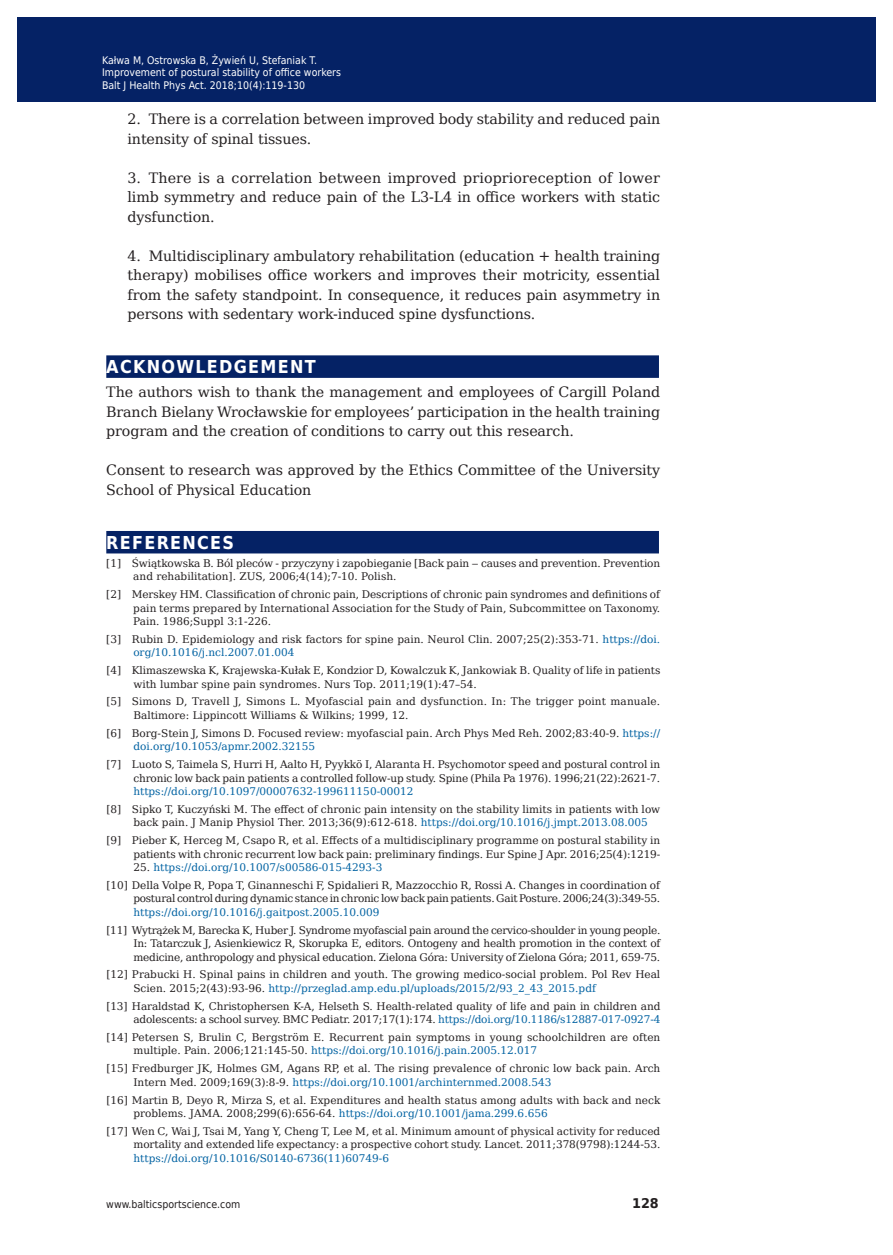
<style>
.page{position:relative;width:893px;height:1255px;background:#fff}
.page>*{position:absolute;margin:0;border:0;box-sizing:border-box;transform-origin:0 0}
.t1{font:700 17.85px "DejaVu Sans Condensed";letter-spacing:.07em;color:#fff}
.t2{font:14.25px/19.5px "DejaVu Serif";letter-spacing:-.01em;color:#231f20;text-align:justify}
.t3{font:700 13.35px "DejaVu Sans";color:#231f20;scale:.96 1}
.t4{font:10.5px/13.5px "DejaVu Serif";color:#231f20}
.t5{font:10.5px/12.6px "DejaVu Sans Condensed";color:#fff}
.t6{font:10.5px "DejaVu Serif";color:#0162a2}
.t7{font:10.5px "DejaVu Serif";letter-spacing:-.03em;color:#231f20}
.t8{font:10.5px "DejaVu Sans";color:#fff}
.t9{font:10.5px "DejaVu Sans Condensed";color:#231f20}
.s1{color:#0162a2}
</style>
<div class="page">
<div style="left:106px;top:355px;width:553px;height:23px;background:#052265"></div>
<div style="left:106px;top:531px;width:553px;height:22px;background:#052265"></div>
<div style="left:17px;top:17px;width:855px;height:85px;background:#052265"></div>
<p class="t5" style="left:102px;top:54px;width:241px">Kałwa M, Ostrowska B, Żywień U, Stefaniak T.<br>Improvement of postural stability of office workers<br>Balt J Health Phys Act. 2018;10(4):119-130</p>
<p class="t5" style="left:108px;top:55px;width:341px">Szczesna-Kaczmarek A<br>Blood K+ concentration balance after prolonged submaximal exercise...</p>
<p class="t8" style="left:108px;top:78px;width:224px">Balt J Health Phys Act 2014; 1(1): 233-244</p>
<h2 class="t2" style="left:128px;top:109px;width:534px">2. There is a correlation between improved body stability and reduced pain intensity of spinal tissues.</h2>
<h2 class="t2" style="left:128px;top:167px;width:534px">3. There is a correlation between improved prioprioreception of lower limb symmetry and reduce pain of the L3-L4 in office workers with static dysfunction.</h2>
<p class="t2" style="left:128px;top:245px;width:534px">4. Multidisciplinary ambulatory rehabilitation (education + health training therapy) mobilises office workers and improves their motricity, essential from the safety standpoint. In consequence, it reduces pain asymmetry in persons with sedentary work-induced spine dysfunctions.</p>
<h1 class="t1" style="left:106px;top:352px;width:211px">ACKNOWLEDGEMENT</h1>
<h2 class="t2" style="left:106px;top:382px;width:555px">The authors wish to thank the management and employees of Cargill Poland Branch Bielany Wrocławskie for employees’ participation in the health training program and the creation of conditions to carry out this research.</h2>
<h2 class="t2" style="left:106px;top:460px;width:555px">Consent to research was approved by the Ethics Committee of the University<br>School of Physical Education</h2>
<h1 class="t1" style="left:106px;top:528px;width:129px">REFERENCES</h1>
<p class="t4" style="left:133px;top:556px;width:528px;text-indent:-27px">[1] Świątkowska B. Ból pleców - przyczyny i zapobieganie [Back pain ‒ causes and prevention. Prevention and rehabilitation]. ZUS, 2006;4(14);7-10. Polish.</p>
<p class="t4" style="left:133px;top:587px;width:528px;text-align:justify;text-indent:-27px">[2] Merskey HM. Classification of chronic pain, Descriptions of chronic pain syndromes and definitions of pain terms prepared by International Association for the Study of Pain, Subcommittee on Taxonomy.<br>Pain. 1986;Suppl 3:1-226.</p>
<p class="t4" style="left:133px;top:632px;width:528px;text-indent:-27px">[3] Rubin D. Epidemiology and risk factors for spine pain. Neurol Clin. 2007;25(2):353-71. <span class="s1">https://doi. org/10.1016/j.ncl.2007.01.004</span></p>
<p class="t4" style="left:133px;top:663px;width:529px;text-indent:-27px">[4] Klimaszewska K, Krajewska-Kułak E, Kondzior D, Kowalczuk K, Jankowiak B. Quality of life in patients with lumbar spine pain syndromes. Nurs Top. 2011;19(1):47–54.</p>
<p class="t4" style="left:133px;top:694px;width:528px;text-indent:-27px">[5] Simons D, Travell J, Simons L. Myofascial pain and dysfunction. In: The trigger point manuale.<br>Baltimore: Lippincott Williams &amp; Wilkins; 1999, 12.</p>
<p class="t4" style="left:133px;top:726px;width:528px;text-indent:-27px">[6] Borg-Stein J, Simons D. Focused review: myofascial pain. Arch Phys Med Reh. 2002;83:40-9. <span class="s1">https:// doi.org/10.1053/apmr.2002.32155</span></p>
<p class="t4" style="left:106px;top:757px;width:555px;text-align:right">[7] Luoto S, Taimela S, Hurri H, Aalto H, Pyykkö I, Alaranta H. Psychomotor speed and postural control in chronic low back pain patients a controlled follow-up study. Spine (Phila Pa 1976). 1996;21(22):2621-7.</p>
<p class="t6" style="left:133px;top:783px;width:282px">https://doi.org/10.1097/00007632-199611150-00012</p>
<p class="t4" style="left:133px;top:802px;width:528px;text-indent:-27px">[8] Sipko T, Kuczyński M. The effect of chronic pain intensity on the stability limits in patients with low back pain. J Manip Physiol Ther. 2013;36(9):612-618. <span class="s1">https://doi.org/10.1016/j.jmpt.2013.08.005</span></p>
<p class="t4" style="left:106px;top:833px;width:555px;text-align:right">[9] Pieber K, Herceg M, Csapo R, et al. Effects of a multidisciplinary programme on postural stability in patients with chronic recurrent low back pain: preliminary findings. Eur Spine J Apr. 2016;25(4):1219-</p>
<p class="t4" style="left:106px;top:858px;width:555px;line-height:17.7px;text-indent:27px">25. <span class="s1">https://doi.org/10.1007/s00586-015-4293-3<br></span>[10] Della Volpe R, Popa T, Ginanneschi F, Spidalieri R, Mazzocchio R, Rossi A. Changes in coordination of</p>
<p class="t7" style="left:133px;top:890px;width:528px">postural control during dynamic stance in chronic low back pain patients. Gait Posture. 2006;24(3):349-55.</p>
<p class="t6" style="left:133px;top:904px;width:248px">https://doi.org/10.1016/j.gaitpost.2005.10.009</p>
<p class="t4" style="left:133px;top:922px;width:528px;text-align:justify;text-indent:-27px">[11] Wytrążek M, Barecka K, Huber J. Syndrome myofascial pain around the cervico-shoulder in young people.<br>In: Tatarczuk J, Asienkiewicz R, Skorupka E, editors. Ontogeny and health promotion in the context of medicine, anthropology and physical education. Zielona Góra: University of Zielona Góra; 2011, 659-75.</p>
<p class="t4" style="left:133px;top:967px;width:528px;text-indent:-27px">[12] Prabucki H. Spinal pains in children and youth. The growing medico-social problem. Pol Rev Heal<br>Scien. 2015;2(43):93-96. <span class="s1">http://przeglad.amp.edu.pl/uploads/2015/2/93_2_43_2015.pdf</span></p>
<p class="t4" style="left:106px;top:998px;width:555px;text-align:right">[13] Haraldstad K, Christophersen K-A, Helseth S. Health-related quality of life and pain in children and adolescents: a school survey. BMC Pediatr. 2017;17(1):174. <span class="s1">https://doi.org/10.1186/s12887-017-0927-4</span></p>
<p class="t4" style="left:133px;top:1030px;width:528px;text-indent:-27px">[14] Petersen S, Brulin C, Bergström E. Recurrent pain symptoms in young schoolchildren are often multiple. Pain. 2006;121:145-50. <span class="s1">https://doi.org/10.1016/j.pain.2005.12.017</span></p>
<p class="t4" style="left:133px;top:1061px;width:528px;text-indent:-27px">[15] Fredburger JK, Holmes GM, Agans RP, et al. The rising prevalence of chronic low back pain. Arch<br>Intern Med. 2009;169(3):8-9. <span class="s1">https://doi.org/10.1001/archinternmed.2008.543</span></p>
<p class="t4" style="left:133px;top:1092px;width:528px;text-indent:-27px">[16] Martin B, Deyo R, Mirza S, et al. Expenditures and health status among adults with back and neck problems. JAMA. 2008;299(6):656-64. <span class="s1">https://doi.org/10.1001/jama.299.6.656</span></p>
<p class="t4" style="left:106px;top:1123px;width:555px;text-align:right">[17] Wen C, Wai J, Tsai M, Yang Y, Cheng T, Lee M, et al. Minimum amount of physical activity for reduced mortality and extended life expectancy: a prospective cohort study. Lancet. 2011;378(9798):1244-53.</p>
<p class="t6" style="left:133px;top:1150px;width:257px">https://doi.org/10.1016/S0140-6736(11)60749-6</p>
<p class="t9" style="left:106px;top:1195px;width:136px">www.balticsportscience.com</p>
<p class="t3" style="left:632px;top:1192px;width:29px">128</p>
</div>
